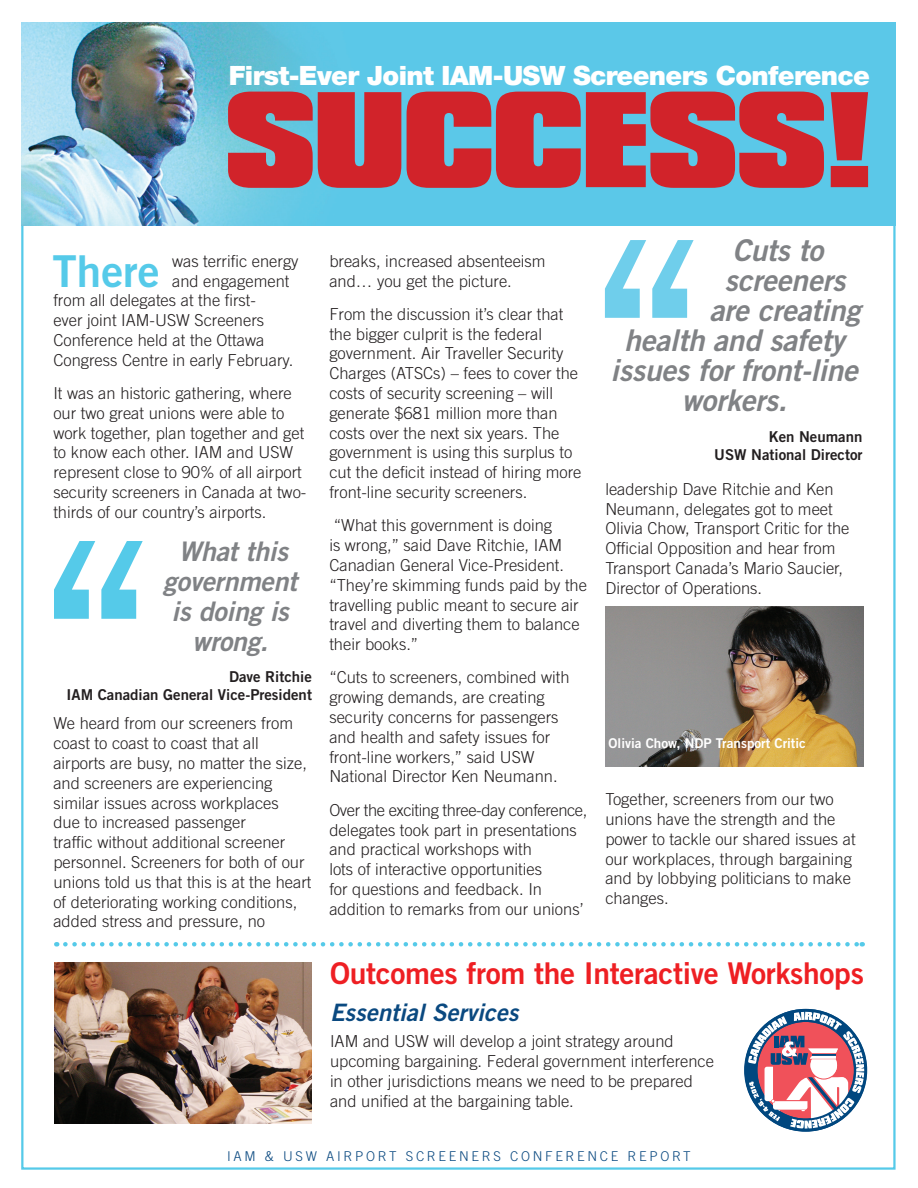
<style>
.page{position:relative;width:918px;height:1188px;background:#fff}
.page>*{position:absolute;margin:0;border:0;box-sizing:border-box;transform-origin:0 0}
.t1{font:900 117px "Compacta BT";letter-spacing:-.025em;color:#d1232a}
.t2{font:43.95px "Trade Gothic LT Std Bd 2";color:#55cae9}
.t3{font:30px "Trade Gothic LT Std Bd 2 Obl";letter-spacing:-.01em;color:#808285}
.t4{font:30px "Trade Gothic LT Std Bd 2";letter-spacing:-.01em;color:#ee1f23}
.t5{font:27px/30px "Trade Gothic LT Std Bd 2 Obl";letter-spacing:-.01em;color:#808285;text-align:center}
.t6{font:900 26.7px "Helvetica Neue LT Std";letter-spacing:-.025em;color:#fff}
.t7{font:24px "Trade Gothic LT Std Bd 2 Obl";color:#0a4980}
.t8{font:300 16.5px/19.8px "Trade Gothic LT Std";color:#231f20}
.t9{font:15px/18px "Trade Gothic LT Std Bd 2";color:#231f20;text-align:right}
.t10{font:300 13.5px "Trade Gothic LT Std";letter-spacing:.2em;color:#0a4980}
.t11{font:13.5px "Trade Gothic LT Std Bd 2";color:#fff}
</style>
<div class="page">
<img style="left:22px;top:23px;width:874px;height:203px">
<svg style="left:54px;top:541px;width:89px;height:78px"></svg>
<svg style="left:605px;top:240px;width:89px;height:78px"></svg>
<svg style="left:65px;top:942px;width:798px;height:5px"></svg>
<img style="left:55px;top:963px;width:257px;height:160px">
<img style="left:606px;top:606px;width:258px;height:161px">
<div style="left:744px;top:1009px;width:123px;height:123px;border:13px solid #00477f;border-radius:50%"></div>
<svg style="left:748px;top:1012px;width:116px;height:117px"></svg>
<h3 class="t6" style="left:229px;top:60px;width:643px">First-Ever Joint IAM-USW Screeners Conference</h3>
<h1 class="t1" style="left:224px;top:69px;width:651px">SUCCESS!</h1>
<h2 class="t2" style="left:53px;top:244px;width:109px">There</h2>
<p class="t8" style="left:172px;top:251px;width:128px">was terrific energy</p>
<p class="t8" style="left:172px;top:271px;width:119px">and engagement</p>
<p class="t8" style="left:53px;top:290px;width:204px">from all delegates at the first-</p>
<p class="t8" style="left:53px;top:310px;width:212px">ever joint IAM-USW Screeners</p>
<p class="t8" style="left:53px;top:330px;width:212px">Conference held at the Ottawa</p>
<p class="t8" style="left:53px;top:350px;width:241px">Congress Centre in early February.</p>
<p class="t8" style="left:53px;top:383px;width:255px">It was an historic gathering, where our two great unions were able to work together, plan together and get to know each other. IAM and USW represent close to 90% of all airport security screeners in Canada at two&shy;thirds of our country’s airports.</p>
<h3 class="t5" style="left:163px;top:536px;width:136px">What this government is doing is wrong.</h3>
<p class="t9" style="left:67px;top:667px;width:247px">Dave Ritchie<br>IAM Canadian General Vice-President</p>
<p class="t8" style="left:53px;top:713px;width:260px">We heard from our screeners from coast to coast to coast that all airports are busy, no matter the size, and screeners are experiencing similar issues across workplaces<br>due to increased passenger<br>traffic without additional screener personnel. Screeners for both of our unions told us that this is at the heart of deteriorating working conditions, added stress and pressure, no</p>
<p class="t8" style="left:329px;top:251px;width:218px">breaks, increased absenteeism and… you get the picture.</p>
<p class="t8" style="left:329px;top:304px;width:254px">From the discussion it’s clear that the bigger culprit is the federal government. Air Traveller Security Charges (ATSCs) – fees to cover the costs of security screening – will generate $681 million more than costs over the next six years. The government is using this surplus to cut the deficit instead of hiring more front-line security screeners.</p>
<p class="t8" style="left:329px;top:515px;width:259px">“What this government is doing<br>is wrong,” said Dave Ritchie, IAM<br>Canadian General Vice-President. “They’re skimming funds paid by the travelling public meant to secure air travel and diverting them to balance their books.”</p>
<p class="t8" style="left:329px;top:668px;width:242px">“Cuts to screeners, combined with growing demands, are creating security concerns for passengers and health and safety issues for front-line workers,” said USW<br>National Director Ken Neumann.</p>
<p class="t8" style="left:329px;top:800px;width:259px">Over the exciting three-day conference, delegates took part in presentations and practical workshops with<br>lots of interactive opportunities<br>for questions and feedback. In addition to remarks from our unions’</p>
<h3 class="t3" style="left:732px;top:231px;width:92px">Cuts to</h3>
<h3 class="t3" style="left:725px;top:261px;width:122px">screeners</h3>
<h3 class="t3" style="left:710px;top:291px;width:152px">are creating</h3>
<h3 class="t3" style="left:624px;top:321px;width:222px">health and safety</h3>
<h3 class="t3" style="left:611px;top:351px;width:249px">issues for front-line</h3>
<h3 class="t3" style="left:682px;top:381px;width:107px">workers.</h3>
<p class="t9" style="left:714px;top:428px;width:150px">Ken Neumann<br>USW National Director</p>
<p class="t8" style="left:605px;top:479px;width:246px">leadership Dave Ritchie and Ken<br>Neumann, delegates got to meet<br>Olivia Chow, Transport Critic for the<br>Official Opposition and hear from<br>Transport Canada’s Mario Saucier,<br>Director of Operations.</p>
<p class="t11" style="left:609px;top:735px;width:199px">Olivia Chow, NDP Transport Critic</p>
<p class="t8" style="left:605px;top:789px;width:252px">Together, screeners from our two unions have the strength and the power to tackle our shared issues at our workplaces, through bargaining and by lobbying politicians to make changes.</p>
<h3 class="t4" style="left:330px;top:955px;width:535px">Outcomes from the Interactive Workshops</h3>
<h3 class="t7" style="left:330px;top:997px;width:190px">Essential Services</h3>
<p class="t8" style="left:330px;top:1031px;width:386px">IAM and USW will develop a joint strategy around upcoming bargaining. Federal government interference in other jurisdictions means we need to be prepared and unified at the bargaining table.</p>
<p class="t10" style="left:227px;top:1148px;width:465px">IAM &amp; USW AIRPORT SCREENERS CONFERENCE REPORT</p>
</div>
